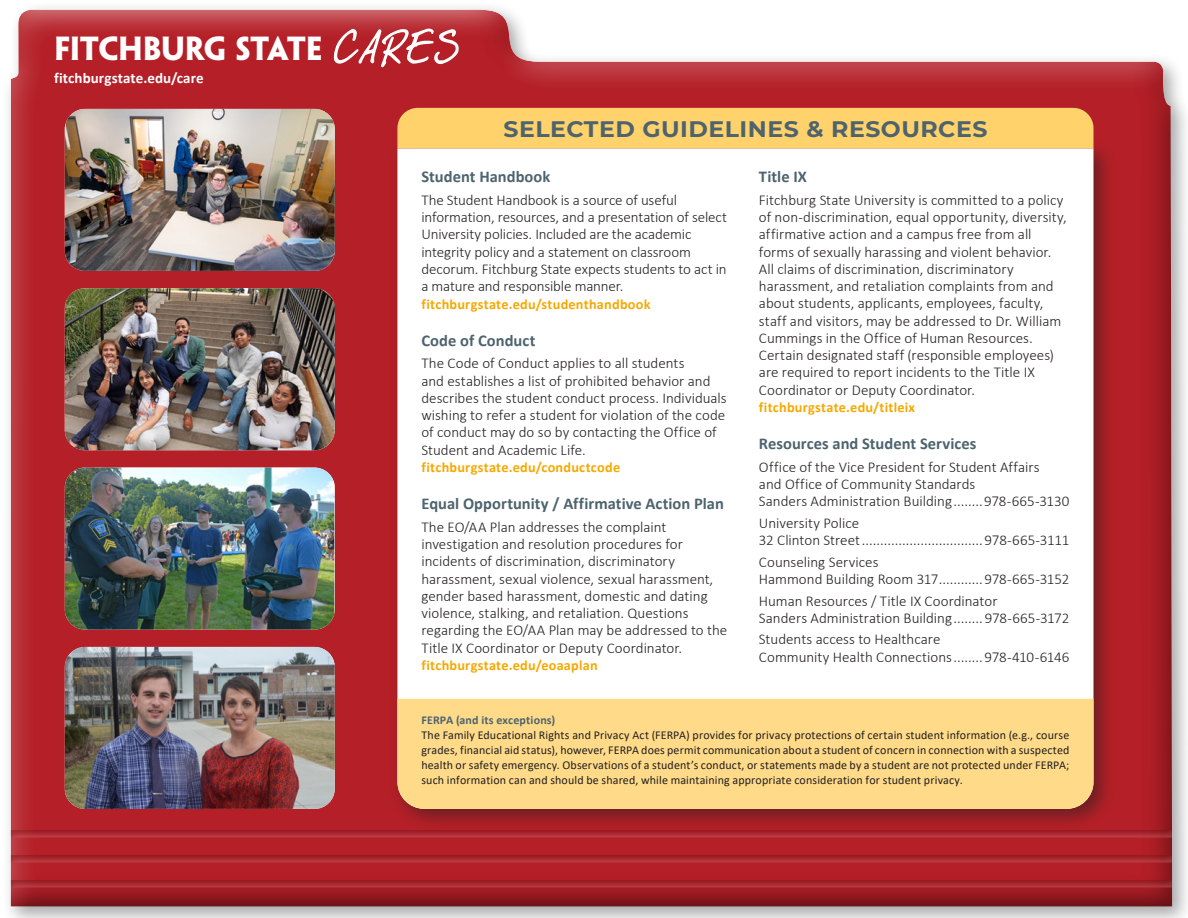
<style>
.page{position:relative;width:1188px;height:918px;background:#fff}
.page>*{position:absolute;margin:0;border:0;box-sizing:border-box;transform-origin:0 0}
.t1{font:700 30px "Penumbra Flare Std";letter-spacing:-.02em;color:#fff}
.MAIN_HEADS{font:700 22.5px "Montserrat";letter-spacing:.02em;color:#4d636e;scale:1.05 1}
.Heads_pg2-4{font:700 16.5px "Calibri";color:#4d636e}
.Big_text{font:300 15px/17.2px "Calibri";color:#231f20}
.t2{font:700 15px "Calibri";letter-spacing:.005em;color:#fff}
.links{font:700 14.25px "Calibri";letter-spacing:.02em;color:#f6a800}
.t3{font:12px/15px "Calibri";letter-spacing:.015em;color:#231f20;text-align:justify}
.Heads{font:700 12px "Calibri";letter-spacing:.015em;color:#4d636e}
.s1{font-family:"My Boyfriend's Handwriting";font-weight:400;font-size:34.5px}
</style>
<div class="page">
<div style="left:2px;top:1px;width:1186px;height:917px;background:#231f20;opacity:.4"></div>
<div style="left:10px;top:9px;width:1162px;height:899px;background:#231f20;opacity:.75"></div>
<div style="left:10px;top:853px;width:1163px;height:10px;background:#231f20;opacity:.75"></div>
<div style="left:10px;top:878px;width:1163px;height:10px;background:#231f20;opacity:.75"></div>
<div style="left:10px;top:829px;width:1163px;height:9px;background:#231f20;opacity:.75"></div>
<img style="left:65px;top:109px;width:270px;height:162px">
<div style="left:389px;top:140px;width:727px;height:691px;background:#231f20;opacity:.5"></div>
<svg style="left:397px;top:148px;width:697px;height:551px"></svg>
<div style="left:397px;top:108px;width:697px;height:40px;background:#ffd26b"></div>
<div style="left:397px;top:699px;width:697px;height:110px;background:#ffdb89"></div>
<img style="left:65px;top:288px;width:270px;height:162px">
<img style="left:65px;top:647px;width:270px;height:162px">
<img style="left:65px;top:468px;width:269px;height:162px">
<h1 class="t1" style="left:54px;top:29px;width:407px">FITCHBURG STATE <span class="s1">CARES</span></h1>
<p class="t2" style="left:54px;top:68px;width:151px">fitchburgstate.edu/care</p>
<p class="MAIN_HEADS" style="left:503px;top:113px;width:462px">SELECTED GUIDELINES &amp; RESOURCES</p>
<p class="Heads_pg2-4" style="left:421px;top:165px;width:130px">Student Handbook</p>
<p class="Big_text" style="left:421px;top:191px;width:307px">The Student Handbook is a source of useful information, resources, and a presentation of select University policies. Included are the academic integrity policy and a statement on classroom decorum. Fitchburg State expects students to act in a mature and responsible manner.</p>
<p class="links" style="left:421px;top:294px;width:231px">fitchburgstate.edu/studenthandbook</p>
<p class="Heads_pg2-4" style="left:421px;top:329px;width:116px">Code of Conduct</p>
<p class="Big_text" style="left:421px;top:355px;width:307px">The Code of Conduct applies to all students<br>and establishes a list of prohibited behavior and describes the student conduct process. Individuals wishing to refer a student for violation of the code of conduct may do so by contacting the Office of Student and Academic Life.</p>
<p class="links" style="left:421px;top:458px;width:200px">fitchburgstate.edu/conductcode</p>
<p class="Heads_pg2-4" style="left:421px;top:492px;width:304px">Equal Opportunity / Affirmative Action Plan</p>
<p class="Big_text" style="left:421px;top:518px;width:307px">The EO/AA Plan addresses the complaint investigation and resolution procedures for incidents of discrimination, discriminatory harassment, sexual violence, sexual harassment, gender based harassment, domestic and dating violence, stalking, and retaliation. Questions regarding the EO/AA Plan may be addressed to the Title IX Coordinator or Deputy Coordinator.</p>
<p class="links" style="left:421px;top:656px;width:178px">fitchburgstate.edu/eoaaplan</p>
<p class="Heads_pg2-4" style="left:759px;top:165px;width:49px">Title IX</p>
<p class="Big_text" style="left:759px;top:191px;width:309px">Fitchburg State University is committed to a policy of non-discrimination, equal opportunity, diversity, affirmative action and a campus free from all forms of sexually harassing and violent behavior.<br>All claims of discrimination, discriminatory harassment, and retaliation complaints from and about students, applicants, employees, faculty, staff and visitors, may be addressed to Dr. William Cummings in the Office of Human Resources.<br>Certain designated staff (responsible employees) are required to report incidents to the Title IX Coordinator or Deputy Coordinator.</p>
<p class="links" style="left:759px;top:398px;width:158px">fitchburgstate.edu/titleix</p>
<p class="Heads_pg2-4" style="left:759px;top:432px;width:219px">Resources and Student Services</p>
<p class="Big_text" style="left:759px;top:458px;width:312px">Office of the Vice President for Student Affairs<br>and Office of Community Standards<br>Sanders Administration Building........978-665-3130</p>
<p class="Big_text" style="left:759px;top:514px;width:312px">University Police<br>32 Clinton Street.................................978-665-3111</p>
<p class="Big_text" style="left:759px;top:553px;width:312px">Counseling Services<br>Hammond Building Room 317............978-665-3152</p>
<p class="Big_text" style="left:759px;top:592px;width:312px">Human Resources / Title IX Coordinator<br>Sanders Administration Building........978-665-3172</p>
<p class="Big_text" style="left:759px;top:631px;width:312px">Students access to Healthcare<br>Community Health Connections........978-410-6146</p>
<p class="Heads" style="left:421px;top:711px;width:135px">FERPA (and its exceptions)</p>
<p class="t3" style="left:421px;top:727px;width:650px">The Family Educational Rights and Privacy Act (FERPA) provides for privacy protections of certain student information (e.g., course grades, financial aid status), however, FERPA does permit communication about a student of concern in connection with a suspected health or safety emergency. Observations of a student’s conduct, or statements made by a student are not protected under FERPA; such information can and should be shared, while maintaining appropriate consideration for student privacy.</p>
</div>
